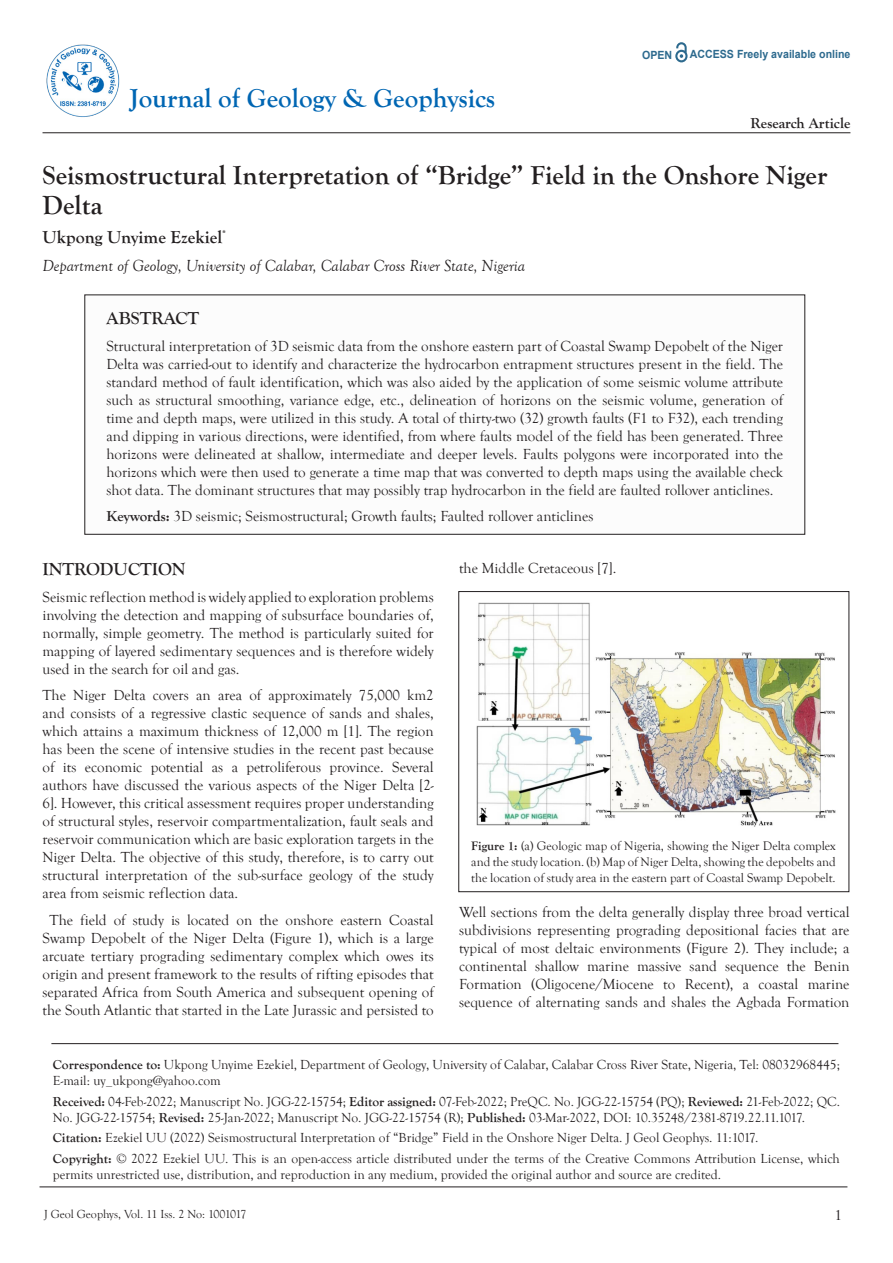
<style>
.page{position:relative;width:893px;height:1263px;background:#fff}
.page>*{position:absolute;margin:0;border:0;box-sizing:border-box;transform-origin:0 0}
.t1{font:700 27px/30px "Goudy Old Style T";color:#231f20}
.t2{font:700 27px "Goudy Old Style T";color:#0066b3}
.t3{font:700 18px "Goudy Old Style T";color:#231f20}
.t4{font:italic 16.5px "Goudy Old Style T";color:#231f20}
.Body_Text_First_Inde{font:15px/18px "Goudy Old Style T";color:#231f20;text-align:justify}
.t5{font:700 15px "Goudy Old Style T";color:#231f20}
.t6{font:13.5px/16.2px "Goudy Old Style T";color:#231f20}
.t7{font:12.75px/16.2px "Goudy Old Style T";color:#231f20;text-align:justify}
.t8{font:12px "Goudy Old Style T";color:#231f20}
.t9{font:700 11.25px "Arial";color:#2d6a8e;scale:.94 1}
.s1{font-weight:700}
</style>
<div class="page">
<svg style="left:675px;top:43px;width:12px;height:19px"></svg>
<img style="left:46px;top:44px;width:74px;height:73px">
<hr style="left:43px;top:133px;width:807px;height:1px;background:#231f20">
<hr style="left:40px;top:1186px;width:807px;height:1px;background:#231f20">
<hr style="left:51px;top:1043px;width:787px;height:1px;background:#231f20">
<div style="left:84px;top:294px;width:721px;height:241px;border:1px solid #231f20"></div>
<img style="left:476px;top:602px;width:360px;height:225px">
<div style="left:459px;top:591px;width:390px;height:301px;border:1px solid #231f20"></div>
<h1 class="t2" style="left:130px;top:83px;width:367px">Journal of Geology &amp; Geophysics</h1>
<p class="t9" style="left:642px;top:47px;width:34px">OPEN</p>
<p class="t9" style="left:690px;top:46px;width:172px">ACCESS Freely available online</p>
<p class="t5" style="left:750px;top:115px;width:101px">Research Article</p>
<p class="t1" style="left:43px;top:160px;width:786px">Seismostructural Interpretation of “Bridge” Field in the Onshore Niger<br>Delta</p>
<p class="t3" style="left:43px;top:227px;width:185px">Ukpong Unyime Ezekiel<sup>*</sup></p>
<p class="t4" style="left:43px;top:257px;width:484px">Department of Geology, University of Calabar, Calabar Cross River State, Nigeria</p>
<p class="t3" style="left:106px;top:308px;width:94px">ABSTRACT</p>
<p class="Body_Text_First_Inde" style="left:106px;top:337px;width:678px">Structural interpretation of 3D seismic data from the onshore eastern part of Coastal Swamp Depobelt of the Niger Delta was carried-out to identify and characterize the hydrocarbon entrapment structures present in the field. The standard method of fault identification, which was also aided by the application of some seismic volume attribute such as structural smoothing, variance edge, etc., delineation of horizons on the seismic volume, generation of time and depth maps, were utilized in this study. A total of thirty-two (32) growth faults (F1 to F32), each trending and dipping in various directions, were identified, from where faults model of the field has been generated. Three horizons were delineated at shallow, intermediate and deeper levels. Faults polygons were incorporated into the horizons which were then used to generate a time map that was converted to depth maps using the available check shot data. The dominant structures that may possibly trap hydrocarbon in the field are faulted rollover anticlines.</p>
<p class="Body_Text_First_Inde" style="left:106px;top:508px;width:488px"><span class="s1">Keywords:</span> 3D seismic; Seismostructural; Growth faults; Faulted rollover anticlines</p>
<p class="t3" style="left:43px;top:559px;width:145px">INTRODUCTION</p>
<p class="Body_Text_First_Inde" style="left:43px;top:588px;width:393px">Seismic reflection method is widely applied to exploration problems involving the detection and mapping of subsurface boundaries of, normally, simple geometry. The method is particularly suited for mapping of layered sedimentary sequences and is therefore widely used in the search for oil and gas.</p>
<p class="Body_Text_First_Inde" style="left:43px;top:687px;width:393px">The Niger Delta covers an area of approximately 75,000 km2 and consists of a regressive clastic sequence of sands and shales, which attains a maximum thickness of 12,000 m [1]. The region has been the scene of intensive studies in the recent past because of its economic potential as a petroliferous province. Several authors have discussed the various aspects of the Niger Delta [2- 6]. However, this critical assessment requires proper understanding of structural styles, reservoir compartmentalization, fault seals and reservoir communication which are basic exploration targets in the Niger Delta. The objective of this study, therefore, is to carry out structural interpretation of the sub-surface geology of the study area from seismic reflection data.</p>
<p class="Body_Text_First_Inde" style="left:43px;top:911px;width:393px;text-align:center">The field of study is located on the onshore eastern Coastal Swamp Depobelt of the Niger Delta (Figure 1), which is a large arcuate tertiary prograding sedimentary complex which owes its origin and present framework to the results of rifting episodes that separated Africa from South America and subsequent opening of the South Atlantic that started in the Late Jurassic and persisted to</p>
<p class="Body_Text_First_Inde" style="left:459px;top:559px;width:159px">the Middle Cretaceous [7].</p>
<p class="t7" style="left:471px;top:838px;width:366px"><span class="s1">Figure 1:</span> (a) Geologic map of Nigeria, showing the Niger Delta complex and the study location. (b) Map of Niger Delta, showing the depobelts and the location of study area in the eastern part of Coastal Swamp Depobelt.</p>
<p class="Body_Text_First_Inde" style="left:459px;top:904px;width:392px">Well sections from the delta generally display three broad vertical subdivisions representing prograding depositional facies that are typical of most deltaic environments (Figure 2). They include; a continental shallow marine massive sand sequence the Benin Formation (Oligocene/Miocene to Recent), a coastal marine sequence of alternating sands and shales the Agbada Formation</p>
<p class="t6" style="left:53px;top:1057px;width:788px"><span class="s1">Correspondence to:</span> Ukpong Unyime Ezekiel, Department of Geology, University of Calabar, Calabar Cross River State, Nigeria, Tel: 08032968445;<br>E-mail: uy_ukpong@yahoo.com</p>
<p class="t6" style="left:53px;top:1093px;width:788px"><span class="s1">Received:</span> 04-Feb-2022; Manuscript No. JGG-22-15754; <span class="s1">Editor assigned:</span> 07-Feb-2022; PreQC. No. JGG-22-15754 (PQ); <span class="s1">Reviewed:</span> 21-Feb-2022; QC.<br>No. JGG-22-15754; <span class="s1">Revised:</span> 25-Jan-2022; Manuscript No. JGG-22-15754 (R); <span class="s1">Published:</span> 03-Mar-2022, DOI: 10.35248/2381-8719.22.11.1017.</p>
<p class="t6" style="left:53px;top:1128px;width:788px;line-height:20.4px"><span class="s1">Citation:</span> Ezekiel UU (2022) Seismostructural Interpretation of “Bridge” Field in the Onshore Niger Delta. J Geol Geophys. 11:1017.<br><span class="s1">Copyright:</span> © 2022 Ezekiel UU. This is an open-access article distributed under the terms of the Creative Commons Attribution License, which</p>
<p class="t6" style="left:53px;top:1167px;width:670px">permits unrestricted use, distribution, and reproduction in any medium, provided the original author and source are credited.</p>
<p class="t8" style="left:44px;top:1207px;width:204px">J Geol Geophys, Vol. 11 Iss. 2 No: 1001017</p>
<p class="Body_Text_First_Inde" style="left:834px;top:1207px;width:9px">1</p>
</div>
